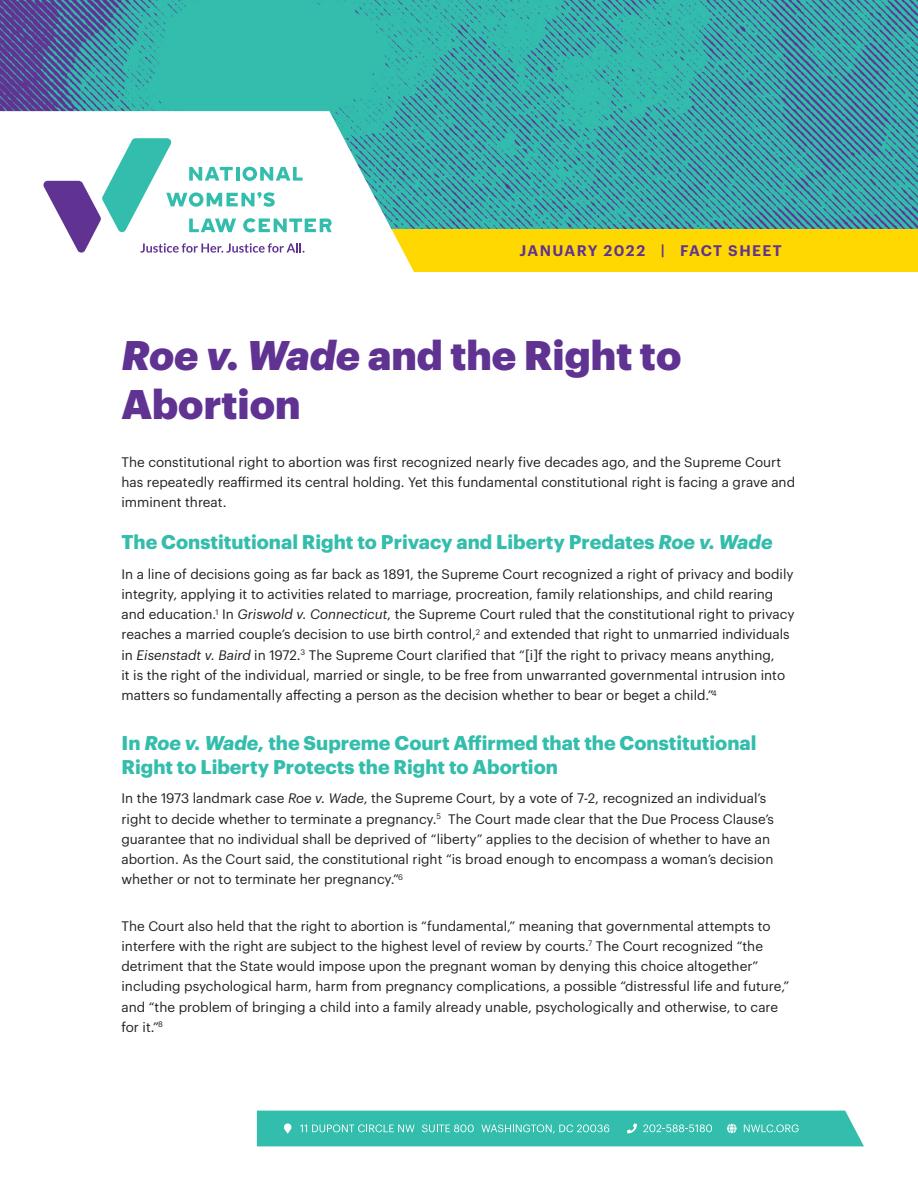
<style>
.page{position:relative;width:918px;height:1188px;background:#fff}
.page>*{position:absolute;margin:0;border:0;box-sizing:border-box;transform-origin:0 0}
.MAIN_TITLE{font:900 40.5px/48.6px "Graphik";color:#603393}
.BODY_TEXT_SUBTITLE{font:700 19.5px/24px "Graphik";color:#33bdac}
.t1{font:600 15px "Graphik";letter-spacing:.095em;color:#603393}
.BODY_TEXT_SUBTITLE-2{font:13.5px/20.2px "Graphik";color:#231f20}
.BODY_TEXT{font:13.5px/20.2px "Graphik";color:#231f20}
.s1{font-style:italic}
</style>
<div class="page">
<img style="left:0;top:0;width:918px;height:229px">
<div style="left:370px;top:229px;width:548px;height:42px;background:#ffd801"></div>
<svg style="left:0;top:111px;width:422px;height:161px"></svg>
<svg style="left:43px;top:138px;width:289px;height:115px"></svg>
<svg style="left:257px;top:1111px;width:607px;height:35px;background:#40c1b1"></svg>
<p class="t1" style="left:520px;top:239px;width:264px">JANUARY 2022 | FACT SHEET</p>
<p class="MAIN_TITLE" style="left:122px;top:331px;width:561px"><span class="s1">Roe v. Wade</span> and the Right to<br>Abortion</p>
<p class="BODY_TEXT" style="left:122px;top:451px;width:675px">The constitutional right to abortion was first recognized nearly five decades ago, and the Supreme Court has repeatedly reaffirmed its central holding. Yet this fundamental constitutional right is facing a grave and imminent threat.</p>
<p class="BODY_TEXT_SUBTITLE" style="left:122px;top:528px;width:653px">The Constitutional Right to Privacy and Liberty Predates <span class="s1">Roe v. Wade</span></p>
<p class="BODY_TEXT_SUBTITLE-2" style="left:122px;top:562px;width:675px">In a line of decisions going as far back as 1891, the Supreme Court recognized a right of privacy and bodily integrity, applying it to activities related to marriage, procreation, family relationships, and child rearing and education.<sup>1</sup> In <span class="s1">Griswold v. Connecticut</span>, the Supreme Court ruled that the constitutional right to privacy reaches a married couple’s decision to use birth control,<sup>2</sup> and extended that right to unmarried individuals in <span class="s1">Eisenstadt v. Baird</span> in 1972.<sup>3</sup> The Supreme Court clarified that “[i]f the right to privacy means anything,<br>it is the right of the individual, married or single, to be free from unwarranted governmental intrusion into matters so fundamentally affecting a person as the decision whether to bear or beget a child.”<sup>4</sup></p>
<p class="BODY_TEXT_SUBTITLE" style="left:122px;top:729px;width:637px">In <span class="s1">Roe v. Wade,</span> the Supreme Court Affirmed that the Constitutional<br>Right to Liberty Protects the Right to Abortion</p>
<p class="BODY_TEXT_SUBTITLE-2" style="left:122px;top:787px;width:654px">In the 1973 landmark case <span class="s1">Roe v. Wade</span>, the Supreme Court, by a vote of 7-2, recognized an individual’s right to decide whether to terminate a pregnancy.<sup>5</sup> The Court made clear that the Due Process Clause’s guarantee that no individual shall be deprived of “liberty” applies to the decision of whether to have an abortion. As the Court said, the constitutional right “is broad enough to encompass a woman’s decision whether or not to terminate her pregnancy.”<sup>6</sup></p>
<p class="BODY_TEXT_SUBTITLE-2" style="left:122px;top:914px;width:669px">The Court also held that the right to abortion is “fundamental,” meaning that governmental attempts to interfere with the right are subject to the highest level of review by courts.<sup>7</sup> The Court recognized “the detriment that the State would impose upon the pregnant woman by denying this choice altogether” including psychological harm, harm from pregnancy complications, a possible “distressful life and future,” and “the problem of bringing a child into a family already unable, psychologically and otherwise, to care for it.”<sup>8</sup></p>
</div>
